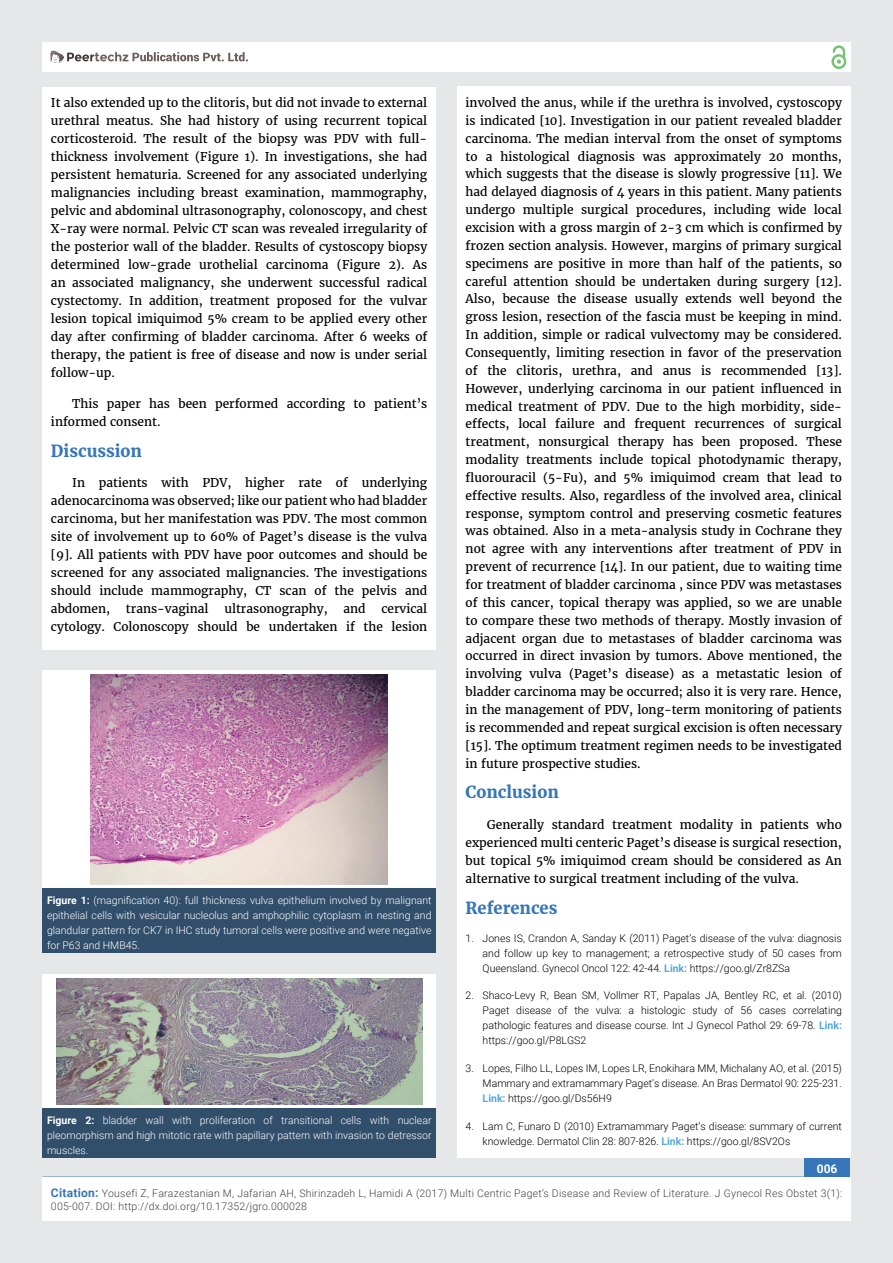
<style>
.page{position:relative;width:893px;height:1263px;background:#e6e7e8}
.page>*{position:absolute;margin:0;border:0;box-sizing:border-box;transform-origin:0 0}
.t1{font:700 16.5px "Merriweather";color:#3676b9}
.t2{font:12px/17.9px "Merriweather";color:#000;text-align:justify}
.t3{font:700 12px "Roboto";color:#fff}
.t4{font:300 10.5px/15px "Roboto";color:#000;text-align:justify}
.t5{font:300 10.5px/15px "Roboto";color:#fff;text-align:justify}
.t6{font:300 10.5px/13.5px "Roboto";letter-spacing:.02em;color:#414042}
.s1{font-weight:700}
.s2{font-weight:700;color:#56a8dd}
.s3{font-weight:700;font-size:12px;color:#3676b9}
</style>
<div class="page">
<div style="left:42px;top:43px;width:808px;height:29px;background:#fff"></div>
<div style="left:831px;top:54px;width:15px;height:15px;border:2px solid #74c273;border-radius:50%"></div>
<svg style="left:831px;top:45px;width:15px;height:19px"></svg>
<div style="left:804px;top:1157px;width:46px;height:43px;background:#3676b9"></div>
<div style="left:42px;top:1177px;width:809px;height:43px;background:#fff"></div>
<svg style="left:49px;top:50px;width:199px;height:14px"></svg>
<div style="left:42px;top:87px;width:394px;height:562px;background:#fff"></div>
<div style="left:457px;top:87px;width:393px;height:1071px;background:#fff"></div>
<div style="left:43px;top:671px;width:393px;height:217px;background:#fff"></div>
<div style="left:43px;top:888px;width:393px;height:65px;background:#314e6b"></div>
<img style="left:91px;top:675px;width:297px;height:209px">
<div style="left:43px;top:974px;width:393px;height:134px;background:#fff"></div>
<div style="left:43px;top:1108px;width:393px;height:50px;background:#314e6b"></div>
<img style="left:56px;top:978px;width:366px;height:126px">
<p class="t2" style="left:51px;top:94px;width:378px">It also extended up to the clitoris, but did not invade to external urethral meatus. She had history of using recurrent topical corticosteroid. The result of the biopsy was PDV with full&shy;thickness involvement (Figure 1). In investigations, she had persistent hematuria. Screened for any associated underlying malignancies including breast examination, mammography, pelvic and abdominal ultrasonography, colonoscopy, and chest X-ray were normal. Pelvic CT scan was revealed irregularity of the posterior wall of the bladder. Results of cystoscopy biopsy determined low-grade urothelial carcinoma (Figure 2). As an associated malignancy, she underwent successful radical cystectomy. In addition, treatment proposed for the vulvar lesion topical imiquimod 5% cream to be applied every other day after confirming of bladder carcinoma. After 6 weeks of therapy, the patient is free of disease and now is under serial follow-up.</p>
<p class="t2" style="left:51px;top:395px;width:378px;text-indent:21px">This paper has been performed according to patient’s informed consent.</p>
<h1 class="t1" style="left:51px;top:440px;width:93px">Discussion</h1>
<p class="t2" style="left:51px;top:474px;width:378px;text-indent:21px">In patients with PDV, higher rate of underlying adenocarcinoma was observed; like our patient who had bladder carcinoma, but her manifestation was PDV. The most common site of involvement up to 60% of Paget’s disease is the vulva [9]. All patients with PDV have poor outcomes and should be screened for any associated malignancies. The investigations should include mammography, CT scan of the pelvis and abdomen,</p>
<p class="t2" style="left:51px;top:600px;width:378px;text-align:right">cervical<br>cytology. Colonoscopy should be undertaken if the lesion</p>
<p class="t2" style="left:126px;top:600px;width:84px">trans-vaginal</p>
<p class="t2" style="left:224px;top:600px;width:105px">ultrasonography,</p>
<p class="t2" style="left:343px;top:600px;width:24px">and</p>
<p class="t5" style="left:47px;top:892px;width:386px"><span class="s1">Figure 1:</span> (magnification 40): full thickness vulva epithelium involved by malignant epithelial cells with vesicular nucleolus and amphophilic cytoplasm in nesting and glandular pattern for CK7 in IHC study tumoral cells were positive and were negative for P63 and HMB45.</p>
<p class="t5" style="left:47px;top:1112px;width:386px"><span class="s1">Figure 2:</span> bladder wall with proliferation of transitional cells with nuclear pleomorphism and high mitotic rate with papillary pattern with invasion to detressor muscles.</p>
<p class="t2" style="left:466px;top:94px;width:378px">involved the anus, while if the urethra is involved, cystoscopy is indicated [10]. Investigation in our patient revealed bladder carcinoma. The median interval from the onset of symptoms to a histological diagnosis was approximately 20 months, which suggests that the disease is slowly progressive [11]. We had delayed diagnosis of 4 years in this patient. Many patients undergo multiple surgical procedures, including wide local excision with a gross margin of 2-3 cm which is confirmed by frozen section analysis. However, margins of primary surgical specimens are positive in more than half of the patients, so careful attention should be undertaken during surgery [12].<br>Also, because the disease usually extends well beyond the gross lesion, resection of the fascia must be keeping in mind.<br>In addition, simple or radical vulvectomy may be considered.<br>Consequently, limiting resection in favor of the preservation of the clitoris, urethra, and anus is recommended [13].<br>However, underlying carcinoma in our patient influenced in medical treatment of PDV. Due to the high morbidity, side&shy;effects, local failure and frequent recurrences of surgical treatment, nonsurgical therapy has been proposed. These modality treatments include topical photodynamic therapy, fluorouracil (5-Fu), and 5% imiquimod cream that lead to effective results. Also, regardless of the involved area, clinical response, symptom control and preserving cosmetic features was obtained. Also in a meta-analysis study in Cochrane they not agree with any interventions after treatment of PDV in prevent of recurrence [14]. In our patient, due to waiting time for treatment of bladder carcinoma , since PDV was metastases of this cancer, topical therapy was applied, so we are unable to compare these two methods of therapy. Mostly invasion of adjacent organ due to metastases of bladder carcinoma was occurred in direct invasion by tumors. Above mentioned, the involving vulva (Paget’s disease) as a metastatic lesion of bladder carcinoma may be occurred; also it is very rare. Hence, in the management of PDV, long-term monitoring of patients is recommended and repeat surgical excision is often necessary [15]. The optimum treatment regimen needs to be investigated in future prospective studies.</p>
<h1 class="t1" style="left:466px;top:782px;width:95px">Conclusion</h1>
<p class="t2" style="left:466px;top:816px;width:378px;text-indent:21px">Generally standard treatment modality in patients who experienced multi centeric Paget’s disease is surgical resection, but topical 5% imiquimod cream should be considered as An alternative to surgical treatment including of the vulva.</p>
<h1 class="t1" style="left:466px;top:898px;width:93px">References</h1>
<p class="t4" style="left:483px;top:930px;width:361px;text-indent:-17px">1. Jones IS, Crandon A, Sanday K (2011) Paget’s disease of the vulva: diagnosis and follow up key to management; a retrospective study of 50 cases from Queensland. Gynecol Oncol 122: 42-44. <span class="s2">Link:</span> https://goo.gl/Zr8ZSa</p>
<p class="t4" style="left:483px;top:988px;width:361px;text-indent:-17px">2. Shaco-Levy R, Bean SM, Vollmer RT, Papalas JA, Bentley RC, et al. (2010)<br>Paget disease of the vulva: a histologic study of 56 cases correlating pathologic features and disease course. Int J Gynecol Pathol 29: 69-78. <span class="s2">Link: </span>https://goo.gl/P8LGS2</p>
<p class="t4" style="left:483px;top:1061px;width:361px;text-indent:-17px">3. Lopes, Filho LL, Lopes IM, Lopes LR, Enokihara MM, Michalany AO, et al. (2015)<br>Mammary and extramammary Paget’s disease. An Bras Dermatol 90: 225-231.<br><span class="s2">Link:</span> https://goo.gl/Ds56H9</p>
<p class="t4" style="left:483px;top:1119px;width:361px;text-indent:-17px">4. Lam C, Funaro D (2010) Extramammary Paget’s disease: summary of current knowledge. Dermatol Clin 28: 807-826. <span class="s2">Link:</span> https://goo.gl/8SV2Os</p>
<p class="t3" style="left:817px;top:1162px;width:22px">006</p>
<p class="t6" style="left:51px;top:1186px;width:793px"><span class="s3">Citation:</span> Yousefi Z, Farazestanian M, Jafarian AH, Shirinzadeh L, Hamidi A (2017) Multi Centric Paget’s Disease and Review of Literature. J Gynecol Res Obstet 3(1):<br>005-007. DOI: http://dx.doi.org/10.17352/jgro.000028</p>
</div>
